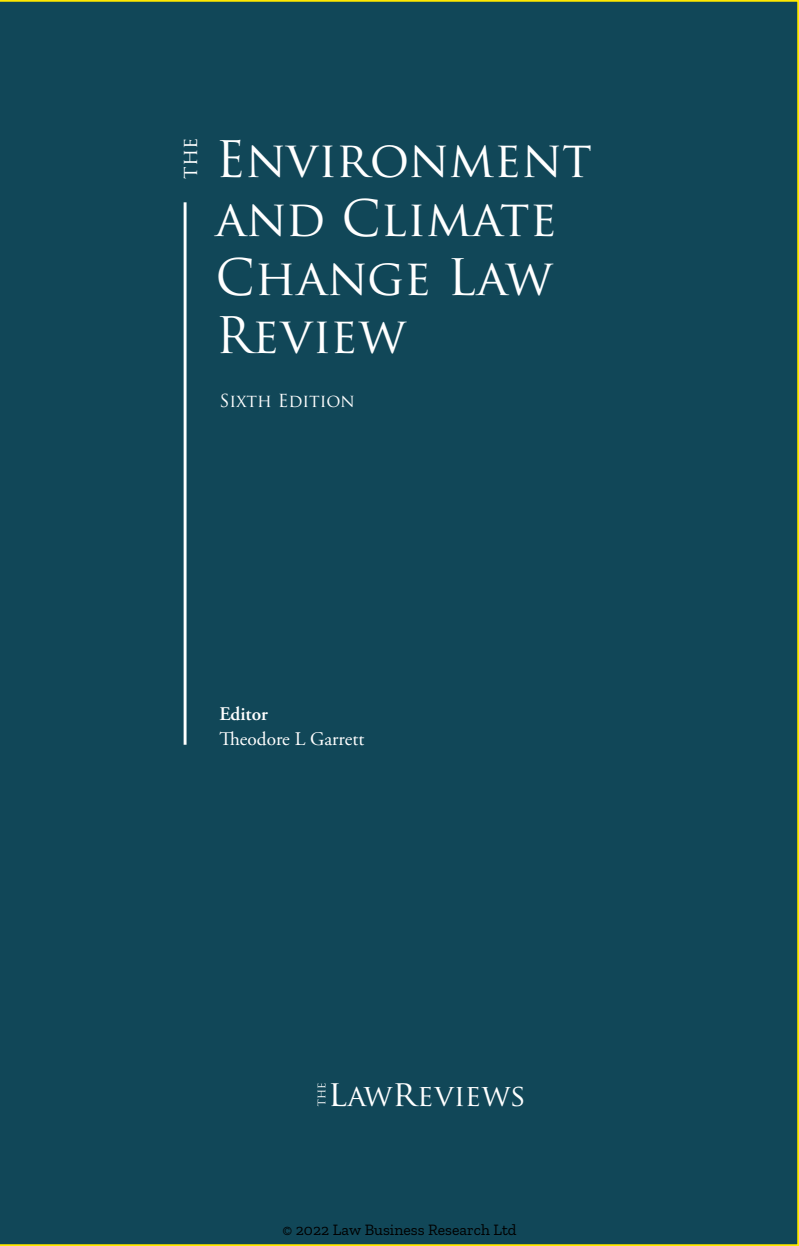
<style>
.page{position:relative;width:799px;height:1246px;background:#fff}
.page>*{position:absolute;margin:0;border:0;box-sizing:border-box;transform-origin:0 0}
.t1{font:49px/58.8px "Trajan Pro";color:#fff}
.t2{font:29.75px "Trajan Pro";color:#fff}
.t3{font:20.47px "Trajan Pro";color:#fff}
.t4{font:19.25px "Adobe Garamond Pro";color:#fff}
.t5{font:600 19.25px "Adobe Garamond Pro";color:#fff}
.t6{font:17.5px "Trajan Pro";color:#fff}
.t7{font:15.75px "Zilla Slab";color:#000}
.s1{font-size:35.7px}
</style>
<div class="page">
<div style="left:0;top:0;width:799px;height:1245px;background:#114758"></div>
<hr style="left:184px;top:202px;width:2px;height:542px;background:#fff">
<svg style="left:317px;top:1082px;width:8px;height:23px"></svg>
<p class="t3" style="left:177px;top:179px;width:43px;rotate:-90deg">the</p>
<p class="t1" style="left:215px;top:129px;width:378px">Environment and Climate<br>Change Law<br>Review</p>
<p class="t6" style="left:219px;top:390px;width:137px">Sixth Edition</p>
<p class="t5" style="left:219px;top:702px;width:50px">Editor</p>
<p class="t4" style="left:219px;top:727px;width:146px">Theodore L Garrett</p>
<p class="t2" style="left:328px;top:1076px;width:199px"><span class="s1">l</span>aw<span class="s1">r</span>eviews</p>
<p class="t7" style="left:282px;top:1220px;width:236px">© 2022 Law Business Research Ltd</p>
</div>
